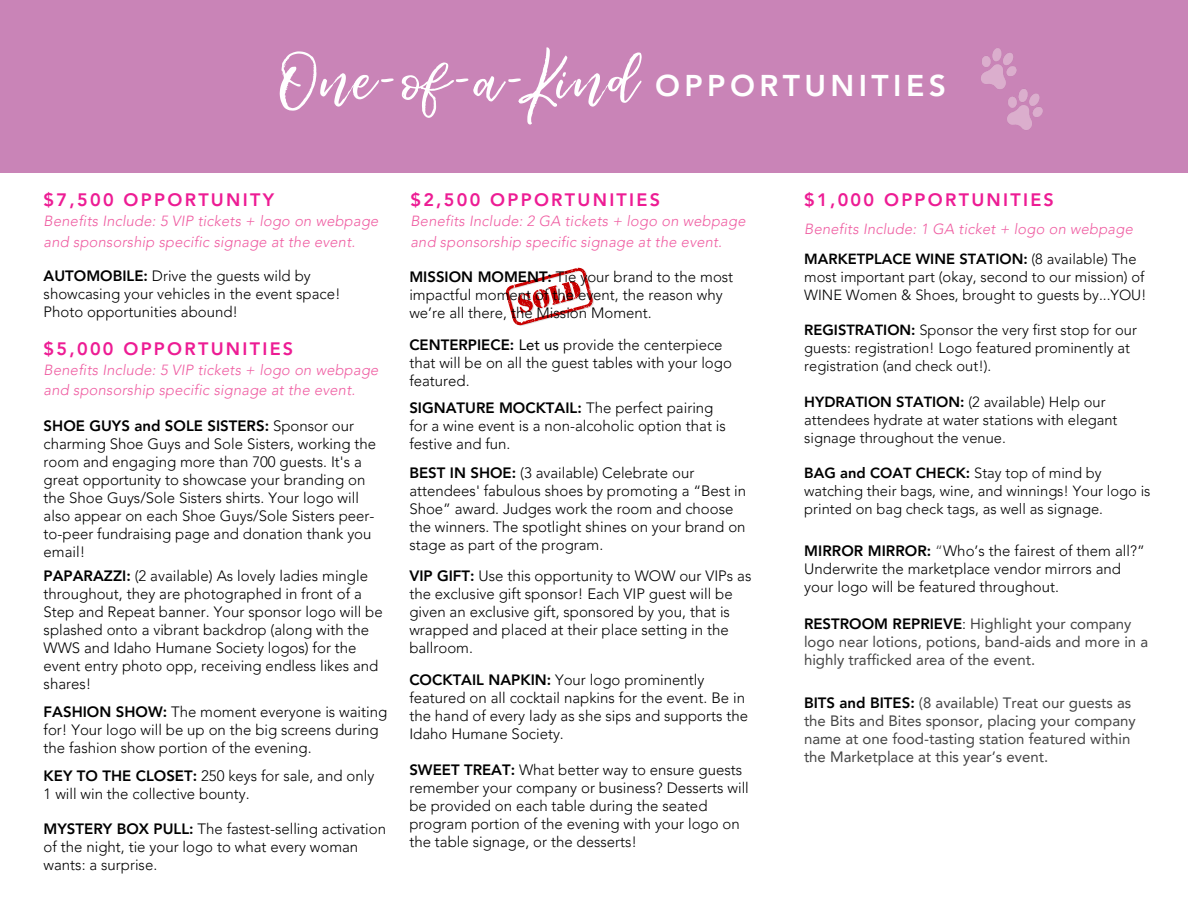
<style>
.page{position:relative;width:1188px;height:918px;background:#fff}
.page>*{position:absolute;margin:0;border:0;box-sizing:border-box;transform-origin:0 0}
.t1{font:60px "Loveline";letter-spacing:.025em;color:#fff}
.t2{font:800 30px "Avenir LT Pro";letter-spacing:.15em;color:#fff}
.t3{font:800 18px "Avenir LT Pro";letter-spacing:.125em;color:#ed1c94}
.t4{font:300 15px/18px "Avenir LT Pro";color:#000}
.t5{font:15px/18px "Avenir LT Pro";color:#444}
.t6{font:800 15px "Avenir LT Pro";color:#000}
.t7{font:300 14.7px/18px "Avenir LT Pro";color:#000}
.t8{font:italic 300 14.7px/20.2px "Avenir LT Pro";letter-spacing:.015em;color:#ef5ca1}
.s1{font-weight:800}
.s2{font-weight:400}
.s3{font-weight:300}
.s4{color:#444}
.s5{font-weight:800;color:#000}
.s6{font-weight:300;color:#000}
</style>
<div class="page">
<div style="left:0;top:0;width:1188px;height:173px;background:#c984b7"></div>
<img style="left:981px;top:48px;width:62px;height:82px">
<svg style="left:505px;top:268px;width:89px;height:58px"></svg>
<h2 class="t1" style="left:280px;top:43px;width:359px">One-of-a-Kind</h2>
<p class="t2" style="left:655px;top:74px;width:292px">OPPORTUNITIES</p>
<p class="t3" style="left:44px;top:193px;width:232px">$7,500 OPPORTUNITY</p>
<p class="t8" style="left:44px;top:213px;width:336px">Benefits Include: 5 VIP tickets + logo on webpage and sponsorship specific signage at the event.</p>
<p class="t4" style="left:44px;top:268px;width:299px"><span class="s1">AUTOMOBILE:</span> Drive the guests wild by showcasing your vehicles in the event space!<br>Photo opportunities abound!</p>
<p class="t3" style="left:44px;top:341px;width:251px">$5,000 OPPORTUNITIES</p>
<p class="t8" style="left:44px;top:361px;width:336px">Benefits Include: 5 VIP tickets + logo on webpage and sponsorship specific signage at the event.</p>
<p class="t4" style="left:44px;top:418px;width:334px"><span class="s1">SHOE GUYS and SOLE SISTERS:</span> Sponsor our charming Shoe Guys and Sole Sisters, working the room and engaging more than 700 guests. It's a great opportunity to showcase your branding on the Shoe Guys/Sole Sisters shirts. Your logo will also appear on each Shoe Guys/Sole Sisters peer&shy;to-peer fundraising page and donation thank you email!</p>
<p class="t4" style="left:44px;top:569px;width:341px"><span class="s1">PAPARAZZI:</span> (2 available) As lovely ladies mingle throughout, they are photographed in front of a Step and Repeat banner. Your sponsor logo will be splashed onto a vibrant backdrop (along with the WWS and Idaho Humane Society logos) for the event entry photo opp, receiving endless likes and shares!</p>
<p class="t4" style="left:44px;top:704px;width:345px"><span class="s1">FASHION SHOW:</span> The moment everyone is waiting for! Your logo will be up on the big screens during the fashion show portion of the evening.</p>
<p class="t4" style="left:44px;top:768px;width:332px"><span class="s1">KEY TO THE CLOSET:</span> 250 keys for sale, and only<br>1 will win the collective bounty.</p>
<p class="t4" style="left:44px;top:821px;width:344px"><span class="s1">MYSTERY BOX PULL:</span> The fastest-selling activation of the night, tie your logo to what every woman wants: a surprise.</p>
<p class="t3" style="left:410px;top:193px;width:251px">$2,500 OPPORTUNITIES</p>
<p class="t8" style="left:410px;top:213px;width:337px">Benefits Include: 2 GA tickets + logo on webpage and sponsorship specific signage at the event.</p>
<p class="t4" style="left:409px;top:269px;width:325px"><span class="s1">MISSION MOMENT:</span> Tie your brand to the most impactful moment of the event, the reason why we’re all there, the Mission Moment.</p>
<p class="t4" style="left:409px;top:337px;width:324px"><span class="s1">CENTERPIECE:</span> <span class="s2">Let us</span> provide the centerpiece that will be on all the guest tables with your logo featured.</p>
<p class="t6" style="left:409px;top:401px;width:306px">SIGNATURE MOCKTAIL: <span class="s3">The perfect pairing</span></p>
<p class="t4" style="left:409px;top:418px;width:318px">for a wine event is a non-alcoholic option that is</p>
<p class="t4" style="left:409px;top:436px;width:103px">festive and fun.</p>
<p class="t4" style="left:409px;top:465px;width:287px"><span class="s1">BEST IN SHOE:</span> (3 available) Celebrate our</p>
<p class="t4" style="left:409px;top:483px;width:338px">attendees' fabulous shoes by promoting a “Best in</p>
<p class="t4" style="left:409px;top:501px;width:338px">Shoe” award. Judges work the room and choose the winners. The spotlight shines on your brand on stage as part of the program.</p>
<p class="t4" style="left:409px;top:569px;width:344px"><span class="s1">VIP GIFT:</span> Use this opportunity to WOW our VIPs as the exclusive gift sponsor! Each VIP guest will be given an exclusive gift, sponsored by you, that is wrapped and placed at their place setting in the ballroom.</p>
<p class="t4" style="left:409px;top:673px;width:340px"><span class="s1">COCKTAIL NAPKIN:</span> Your logo prominently featured on all cocktail napkins for the event. Be in the hand of every lady as she sips and supports the Idaho Humane Society.</p>
<p class="t4" style="left:409px;top:762px;width:341px"><span class="s1">SWEET TREAT:</span> What better way to ensure guests remember your company or business? Desserts will be provided on each table during the seated program portion of the evening with your logo on the table signage, or the desserts!</p>
<p class="t3" style="left:804px;top:193px;width:251px">$1,000 OPPORTUNITIES</p>
<p class="t8" style="left:804px;top:220px;width:330px">Benefits Include: 1 GA ticket + logo on webpage</p>
<p class="t7" style="left:804px;top:252px;width:344px"><span class="s1">MARKETPLACE WINE STATION:</span> (8 available) The most important part (okay, second to our mission) of<br>WINE Women &amp; Shoes, brought to guests by...YOU!</p>
<p class="t7" style="left:804px;top:323px;width:334px"><span class="s1">REGISTRATION:</span> Sponsor the very first stop for our guests: registration! Logo featured prominently at registration (and check out!).</p>
<p class="t7" style="left:804px;top:394px;width:315px"><span class="s1">HYDRATION STATION:</span> (2 available) Help our attendees hydrate at water stations with elegant signage throughout the venue.</p>
<p class="t7" style="left:804px;top:465px;width:348px"><span class="s1">BAG and COAT CHECK:</span> Stay top of mind by watching their bags, wine, and winnings! Your logo is printed on bag check tags, as well as signage.</p>
<p class="t4" style="left:804px;top:544px;width:342px"><span class="s1">MIRROR MIRROR:</span> <span class="s4">“</span>Who’s the fairest of them all?”<br>Underwrite the marketplace vendor mirrors and your logo will be featured throughout.</p>
<p class="t5" style="left:804px;top:616px;width:346px"><span class="s5">RESTROOM REPRIEVE</span><span class="s6">:</span> Highlight your company logo near lotions, potions, band-aids and more in a highly trafficked area of the event.</p>
<p class="t5" style="left:804px;top:695px;width:333px"><span class="s5">BITS and BITES:</span> (8 available) Treat our guests as the Bits and Bites sponsor, placing your company name at one food-tasting station featured within the Marketplace at this year’s event.</p>
</div>
